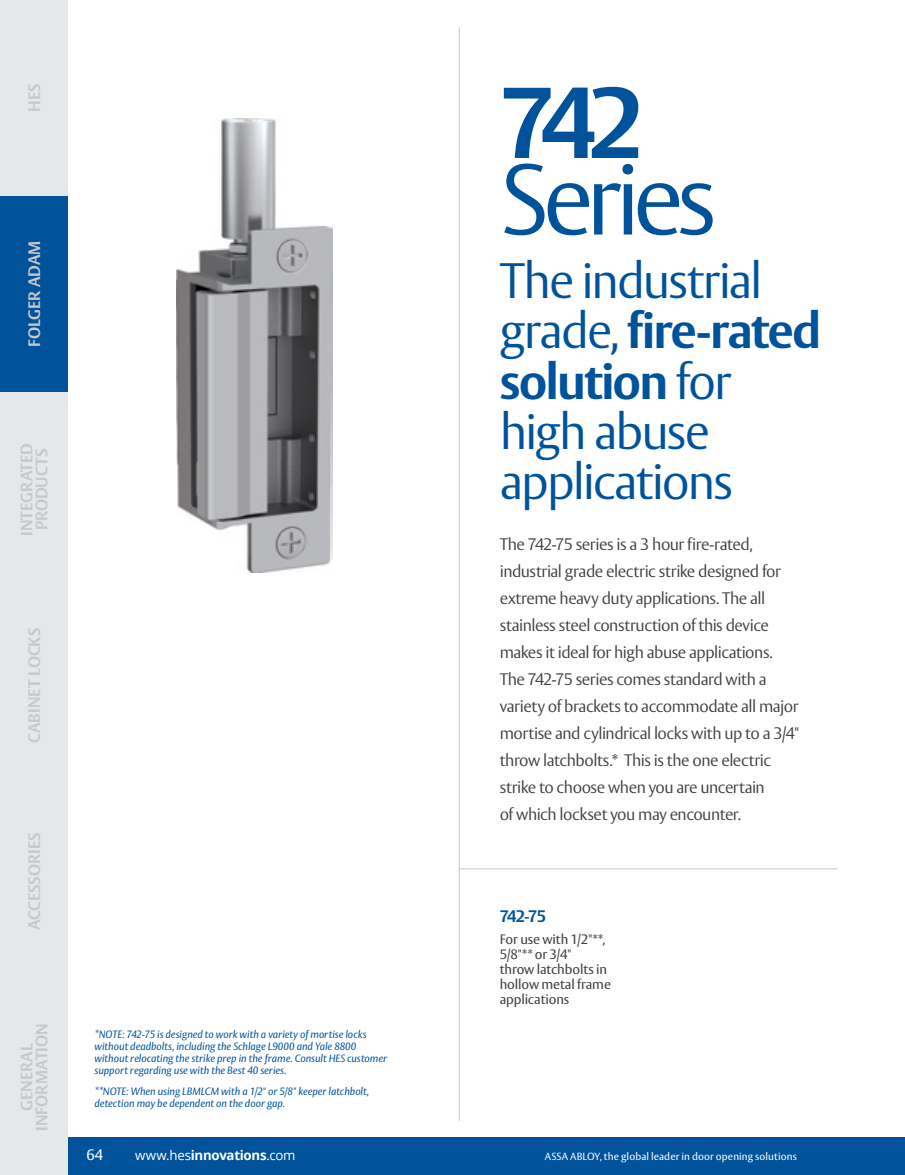
<style>
.page{position:relative;width:905px;height:1175px;background:#fff}
.page>*{position:absolute;margin:0;border:0;box-sizing:border-box;transform-origin:0 0}
.t1{font:300 99.3px "ASSA Vesta";letter-spacing:-.07em;color:#00539b}
.t2{font:700 99.3px "ASSA Vesta";color:#00539b}
.t3{font:300 49.2px/50.2px "ASSA Vesta";letter-spacing:-.04em;color:#00539b}
.t4{font:300 16.5px/27px "ASSA Vesta";letter-spacing:-.03em;color:#414042}
.t5{font:700 16.5px/15px "ASSA Vesta";letter-spacing:.005em;color:#c7c8ca;text-align:center}
.t6{font:700 16.5px "ASSA Vesta";color:#00539b}
.t7{font:15px "ASSA Vesta";color:#fff}
.t8{font:13.5px/15px "ASSA Vesta";letter-spacing:-.01em;color:#414042}
.t9{font:13.35px "Open Sans";letter-spacing:-.015em;color:#fff}
.t10{font:italic 10.5px/12px "ASSA Vesta";letter-spacing:-.005em;color:#00539b}
.t11{font:10.35px "ASSA Vesta";letter-spacing:.01em;color:#fff}
.s1{font-weight:700}
</style>
<div class="page">
<hr style="left:459px;top:27px;width:1px;height:1093px;background:#c7c8ca">
<hr style="left:459px;top:868px;width:378px;height:1px;background:#c7c8ca">
<img style="left:177px;top:119px;width:155px;height:453px">
<div style="left:68px;top:1137px;width:836px;height:37px;background:#00539b"></div>
<div style="left:0;top:0;width:68px;height:1174px;background:#e6e7e8"></div>
<div style="left:0;top:196px;width:68px;height:196px;background:#00539b"></div>
<p class="t5" style="left:27px;top:112px;width:30px;rotate:-90deg">HES</p>
<p class="t5" style="left:27px;top:347px;width:108px;rotate:-90deg">FOLGER ADAM</p>
<p class="t5" style="left:20px;top:536px;width:94px;rotate:-90deg">INTEGRATED<br>PRODUCTS</p>
<p class="t5" style="left:27px;top:743px;width:117px;rotate:-90deg">CABINET LOCKS</p>
<p class="t5" style="left:27px;top:930px;width:100px;rotate:-90deg">ACCESSORIES</p>
<p class="t5" style="left:20px;top:1130px;width:109px;rotate:-90deg">GENERAL<br>INFORMATION</p>
<h1 class="t2" style="left:500px;top:62px;width:146px">742</h1>
<h1 class="t1" style="left:500px;top:140px;width:218px">Series</h1>
<h2 class="t3" style="left:500px;top:258px;width:323px">The industrial grade, <span class="s1">fire-rated solution</span> for high abuse applications</h2>
<p class="t4" style="left:500px;top:531px;width:301px">The 742-75 series is a 3 hour fire-rated, industrial grade electric strike designed for extreme heavy duty applications. The all stainless steel construction of this device makes it ideal for high abuse applications.<br>The 742-75 series comes standard with a variety of brackets to accommodate all major mortise and cylindrical locks with up to a 3/4" throw latchbolts.* This is the one electric strike to choose when you are uncertain<br>of which lockset you may encounter.</p>
<p class="t6" style="left:500px;top:906px;width:48px">742-75</p>
<p class="t8" style="left:500px;top:932px;width:113px">For use with 1/2"**,<br>5/8"** or 3/4"<br>throw latchbolts in hollow metal frame applications</p>
<p class="t10" style="left:94px;top:1029px;width:294px">*NOTE: 742-75 is designed to work with a variety of mortise locks without deadbolts, including the Schlage L9000 and Yale 8800 without relocating the strike prep in the frame. Consult HES customer support regarding use with the Best 40 series.</p>
<p class="t10" style="left:94px;top:1086px;width:276px">**NOTE: When using LBMLCM with a 1/2" or 5/8" keeper latchbolt, detection may be dependent on the door gap.</p>
<p class="t7" style="left:86px;top:1145px;width:18px">64</p>
<p class="t9" style="left:135px;top:1145px;width:162px">www.hes<span class="s1">innovations</span>.com</p>
<p class="t11" style="left:545px;top:1149px;width:253px">ASSA ABLOY, the global leader in door opening solutions</p>
</div>
